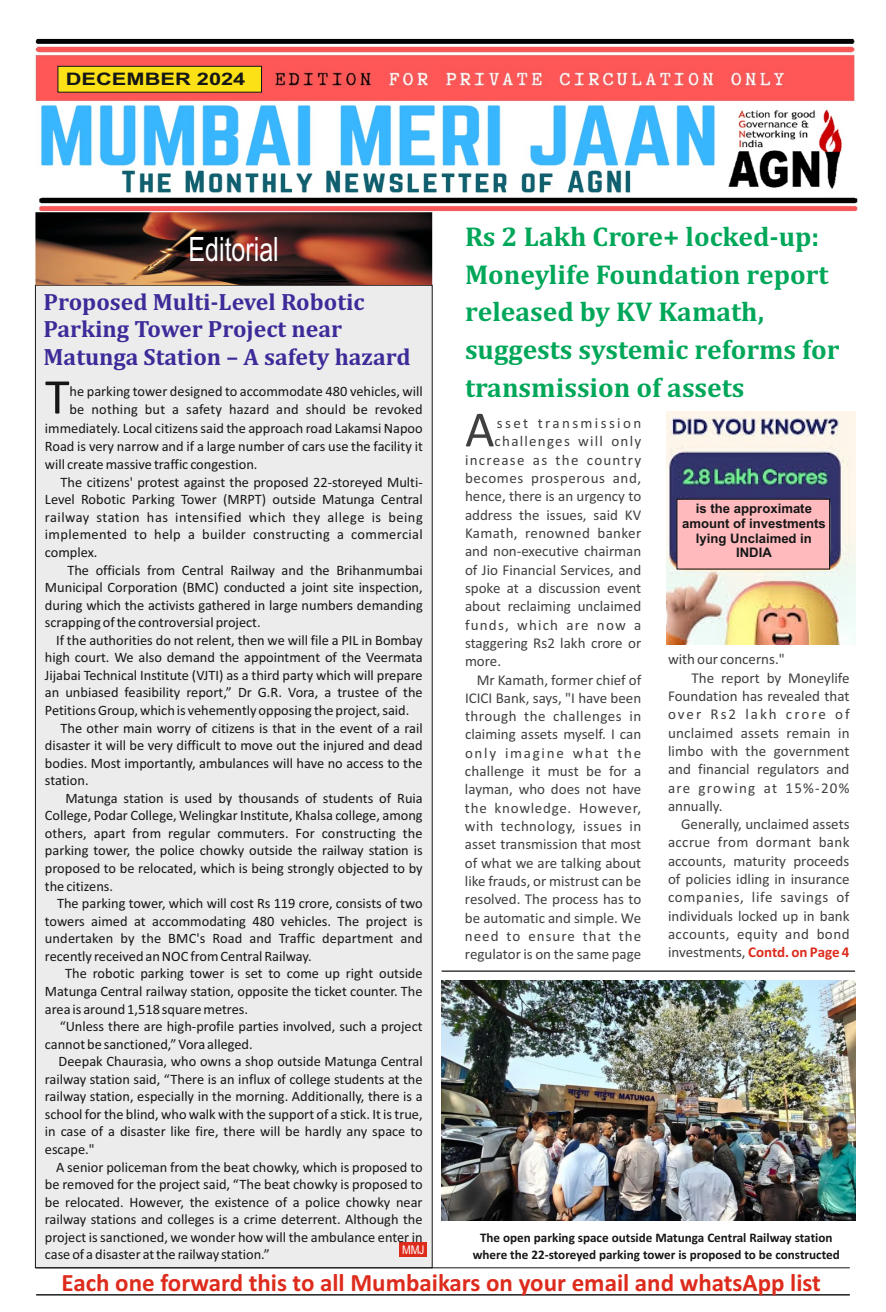
<style>
.page{position:relative;width:886px;height:1312px;background:#fff}
.page>*{position:absolute;margin:0;border:0;box-sizing:border-box;transform-origin:0 0}
.t1{font:51.12px "Calibri";color:#404040}
.t2{font:50.38px "Calibri";color:#151616}
.t3{font:33.5px "Arial";color:#fff;scale:.75 1}
.t4{font:700 27.5px/37.8px "Cambria";color:#00a759}
.t5{font:700 25px "Calibri";color:#dd2b1c}
.t6{font:700 23.75px/27.9px "Cambria";color:#3c2b99}
.t7{font:700 17.25px "Arial";color:#151616;scale:1.27 1}
.t8{font:15px/18.2px "Calibri";color:#404040;text-align:justify}
.t9{font:700 15px "Calibri";letter-spacing:-.005em;color:#dd2b1c}
.t10{font:15px "Calibri";letter-spacing:.045em;color:#404040}
.t11{font:15px "Calibri";letter-spacing:.03em;color:#404040}
.t12{font:15px "Calibri";letter-spacing:.025em;color:#404040}
.t13{font:15px "Calibri";letter-spacing:.085em;color:#404040}
.t14{font:15px "Calibri";letter-spacing:.135em;color:#404040}
.t15{font:15px "Calibri";letter-spacing:.16em;color:#404040}
.t16{font:14.38px "Calibri";color:#151616}
.t17{font:14.38px "Calibri";letter-spacing:.035em;color:#151616}
.t18{font:14.38px "Calibri";letter-spacing:.025em;color:#151616}
.t19{font:700 13.12px/17.2px "Calibri";color:#151616;text-align:center}
.t20{font:700 13.12px/14.6px "Arial";color:#151616;text-align:center}
.t21{font:12px "Arial";color:#fff;scale:.87 1}
.s1{font-weight:400;color:#404040}
</style>
<div class="page">
<div style="left:35px;top:284px;width:398px;height:983px;background:#ececec"></div>
<img style="left:35px;top:38px;width:823px;height:174px">
<svg style="left:57px;top:66px;width:205px;height:27px"></svg>
<hr style="left:36px;top:1294px;width:814px;height:1px;background:#151616">
<img style="left:35px;top:212px;width:397px;height:73px">
<hr style="left:36px;top:1267px;width:814px;height:1px;background:#151616">
<hr style="left:442px;top:970px;width:413px;height:1px;background:#151616">
<div style="left:399px;top:1241px;width:28px;height:15px;background:#dd2b1c"></div>
<img style="left:442px;top:980px;width:413px;height:239px">
<img style="left:666px;top:411px;width:189px;height:233px">
<div style="left:676px;top:498px;width:154px;height:71px;background:#ffbabe"></div>
<p class="t7" style="left:66px;top:73px;width:143px">DECEMBER 2024</p>
<h3 class="t3" style="left:189px;top:236px;width:122px">Editorial</h3>
<h3 class="t6" style="left:44px;top:289px;width:368px">Proposed Multi-Level Robotic<br>Parking Tower Project near<br>Matunga Station – A safety hazard</h3>
<h2 class="t2" style="left:45px;top:375px;width:26px">T</h2>
<p class="t16" style="left:70px;top:385px;width:355px">he parking tower designed to accommodate 480 vehicles, will</p>
<p class="t16" style="left:70px;top:403px;width:355px">be nothing but a safety hazard and should be revoked</p>
<p class="t16" style="left:45px;top:421px;width:379px">immediately. Local citizens said the approach road Lakamsi Napoo</p>
<p class="t16" style="left:45px;top:440px;width:379px">Road is very narrow and if a large number of cars use the facility it</p>
<p class="t16" style="left:45px;top:458px;width:214px">will create massive traffic congestion.</p>
<p class="t16" style="left:61px;top:476px;width:364px">The citizens' protest against the proposed 22-storeyed Multi-</p>
<p class="t16" style="left:45px;top:493px;width:379px">Level Robotic Parking Tower (MRPT) outside Matunga Central</p>
<p class="t17" style="left:45px;top:511px;width:379px">railway station has intensified which they allege is being</p>
<p class="t18" style="left:45px;top:528px;width:379px">implemented to help a builder constructing a commercial</p>
<p class="t16" style="left:45px;top:546px;width:54px">complex.</p>
<p class="t16" style="left:67px;top:563px;width:357px">The officials from Central Railway and the Brihanmumbai</p>
<p class="t16" style="left:45px;top:581px;width:379px">Municipal Corporation (BMC) conducted a joint site inspection,</p>
<p class="t16" style="left:45px;top:598px;width:379px">during which the activists gathered in large numbers demanding</p>
<p class="t16" style="left:45px;top:616px;width:217px">scrapping of the controversial project.</p>
<p class="t16" style="left:56px;top:633px;width:368px">If the authorities do not relent, then we will file a PIL in Bombay</p>
<p class="t16" style="left:45px;top:651px;width:379px">high court. We also demand the appointment of the Veermata</p>
<p class="t16" style="left:45px;top:669px;width:379px">Jijabai Technical Institute (VJTI) as a third party which will prepare</p>
<p class="t16" style="left:45px;top:686px;width:379px">an unbiased feasibility report,” Dr G.R. Vora, a trustee of the</p>
<p class="t16" style="left:45px;top:704px;width:366px">Petitions Group, which is vehemently opposing the project, said.</p>
<p class="t16" style="left:61px;top:721px;width:364px">The other main worry of citizens is that in the event of a rail</p>
<p class="t16" style="left:45px;top:739px;width:379px">disaster it will be very difficult to move out the injured and dead</p>
<p class="t16" style="left:45px;top:756px;width:379px">bodies. Most importantly, ambulances will have no access to the</p>
<p class="t16" style="left:45px;top:774px;width:45px">station.</p>
<p class="t16" style="left:65px;top:791px;width:359px">Matunga station is used by thousands of students of Ruia</p>
<p class="t16" style="left:45px;top:809px;width:379px">College, Podar College, Welingkar Institute, Khalsa college, among</p>
<p class="t16" style="left:45px;top:827px;width:379px">others, apart from regular commuters. For constructing the</p>
<p class="t16" style="left:45px;top:844px;width:379px">parking tower, the police chowky outside the railway station is</p>
<p class="t16" style="left:45px;top:862px;width:379px">proposed to be relocated, which is being strongly objected to by</p>
<p class="t16" style="left:45px;top:879px;width:70px">the citizens.</p>
<p class="t16" style="left:57px;top:897px;width:367px">The parking tower, which will cost Rs 119 crore, consists of two</p>
<p class="t16" style="left:45px;top:914px;width:379px">towers aimed at accommodating 480 vehicles. The project is</p>
<p class="t16" style="left:45px;top:932px;width:379px">undertaken by the BMC's Road and Traffic department and</p>
<p class="t16" style="left:45px;top:949px;width:268px">recently received an NOC from Central Railway.</p>
<p class="t16" style="left:65px;top:967px;width:359px">The robotic parking tower is set to come up right outside</p>
<p class="t16" style="left:45px;top:984px;width:379px">Matunga Central railway station, opposite the ticket counter. The</p>
<p class="t16" style="left:45px;top:1002px;width:205px">area is around 1,518 square metres.</p>
<p class="t16" style="left:60px;top:1020px;width:364px">“Unless there are high-profile parties involved, such a project</p>
<p class="t16" style="left:45px;top:1037px;width:209px">cannot be sanctioned,” Vora alleged.</p>
<p class="t16" style="left:59px;top:1055px;width:365px">Deepak Chaurasia, who owns a shop outside Matunga Central</p>
<p class="t16" style="left:45px;top:1072px;width:379px">railway station said, “There is an influx of college students at the</p>
<p class="t16" style="left:45px;top:1090px;width:379px">railway station, especially in the morning. Additionally, there is a</p>
<p class="t16" style="left:45px;top:1107px;width:379px">school for the blind, who walk with the support of a stick. It is true,</p>
<p class="t16" style="left:45px;top:1125px;width:379px">in case of a disaster like fire, there will be hardly any space to</p>
<p class="t16" style="left:45px;top:1142px;width:51px">escape."</p>
<p class="t16" style="left:56px;top:1160px;width:368px">A senior policeman from the beat chowky, which is proposed to</p>
<p class="t16" style="left:45px;top:1177px;width:379px">be removed for the project said, “The beat chowky is proposed to</p>
<p class="t16" style="left:45px;top:1195px;width:379px">be relocated. However, the existence of a police chowky near</p>
<p class="t16" style="left:45px;top:1213px;width:379px">railway stations and colleges is a crime deterrent. Although the</p>
<p class="t16" style="left:45px;top:1230px;width:379px">project is sanctioned, we wonder how will the ambulance enter in</p>
<p class="t16" style="left:45px;top:1248px;width:226px">case of a disaster at the railway station.”</p>
<p class="t21" style="left:402px;top:1244px;width:27px">MMJ</p>
<h3 class="t4" style="left:465px;top:219px;width:376px">Rs 2 Lakh Crore+ locked-up:<br>Moneylife Foundation report released by KV Kamath, suggests systemic reforms for transmission of assets</h3>
<p class="t15" style="left:497px;top:416px;width:146px">sset transmission</p>
<h1 class="t1" style="left:465px;top:408px;width:31px">A</h1>
<p class="t8" style="left:465px;top:433px;width:178px;text-indent:30px">challenges will only increase as the country becomes prosperous and, hence, there is an urgency to address the issues, said KV Kamath, renowned banker and non-executive chairman of Jio Financial Services, and spoke at a discussion event about reclaiming unclaimed funds, which are now a staggering Rs2 lakh crore or more.</p>
<p class="t8" style="left:465px;top:671px;width:178px;text-indent:12px">Mr Kamath, former chief of ICICI Bank, says, "I have been through the challenges in claiming assets myself. I can only imagine what the challenge it must be for a layman, who does not have the knowledge. However, with technology, issues in asset transmission that most of what we are talking about like frauds, or mistrust can be resolved. The process has to be automatic and simple. We need to ensure that the regulator is on the same page</p>
<p class="t20" style="left:682px;top:502px;width:145px">is the approximate amount of investments lying Unclaimed in<br>INDIA</p>
<p class="t8" style="left:668px;top:651px;width:118px">with our concerns."</p>
<p class="t8" style="left:691px;top:669px;width:159px">The report by Moneylife</p>
<p class="t8" style="left:668px;top:687px;width:183px">Foundation has revealed that</p>
<p class="t14" style="left:668px;top:707px;width:183px">over Rs2 lakh crore of</p>
<p class="t8" style="left:668px;top:724px;width:183px">unclaimed assets remain in</p>
<p class="t8" style="left:668px;top:742px;width:183px">limbo with the government</p>
<p class="t8" style="left:668px;top:761px;width:183px">and financial regulators and</p>
<p class="t13" style="left:668px;top:781px;width:183px">are growing at 15%-20%</p>
<p class="t8" style="left:668px;top:797px;width:56px">annually.</p>
<p class="t8" style="left:681px;top:816px;width:170px">Generally, unclaimed assets</p>
<p class="t12" style="left:668px;top:836px;width:183px">accrue from dormant bank</p>
<p class="t8" style="left:668px;top:852px;width:183px">accounts, maturity proceeds</p>
<p class="t8" style="left:668px;top:871px;width:183px">of policies idling in insurance</p>
<p class="t10" style="left:668px;top:891px;width:183px">companies, life savings of</p>
<p class="t8" style="left:668px;top:907px;width:183px">individuals locked up in bank</p>
<p class="t11" style="left:668px;top:927px;width:183px">accounts, equity and bond</p>
<p class="t9" style="left:668px;top:945px;width:183px"><span class="s1">investments,</span> Contd. on Page 4</p>
<p class="t19" style="left:473px;top:1229px;width:369px">The open parking space outside Matunga Central Railway station where the 22-storeyed parking tower is proposed to be constructed</p>
<h3 class="t5" style="left:62px;top:1271px;width:761px">Each one forward this to all Mumbaikars on your email and whatsApp list</h3>
</div>
